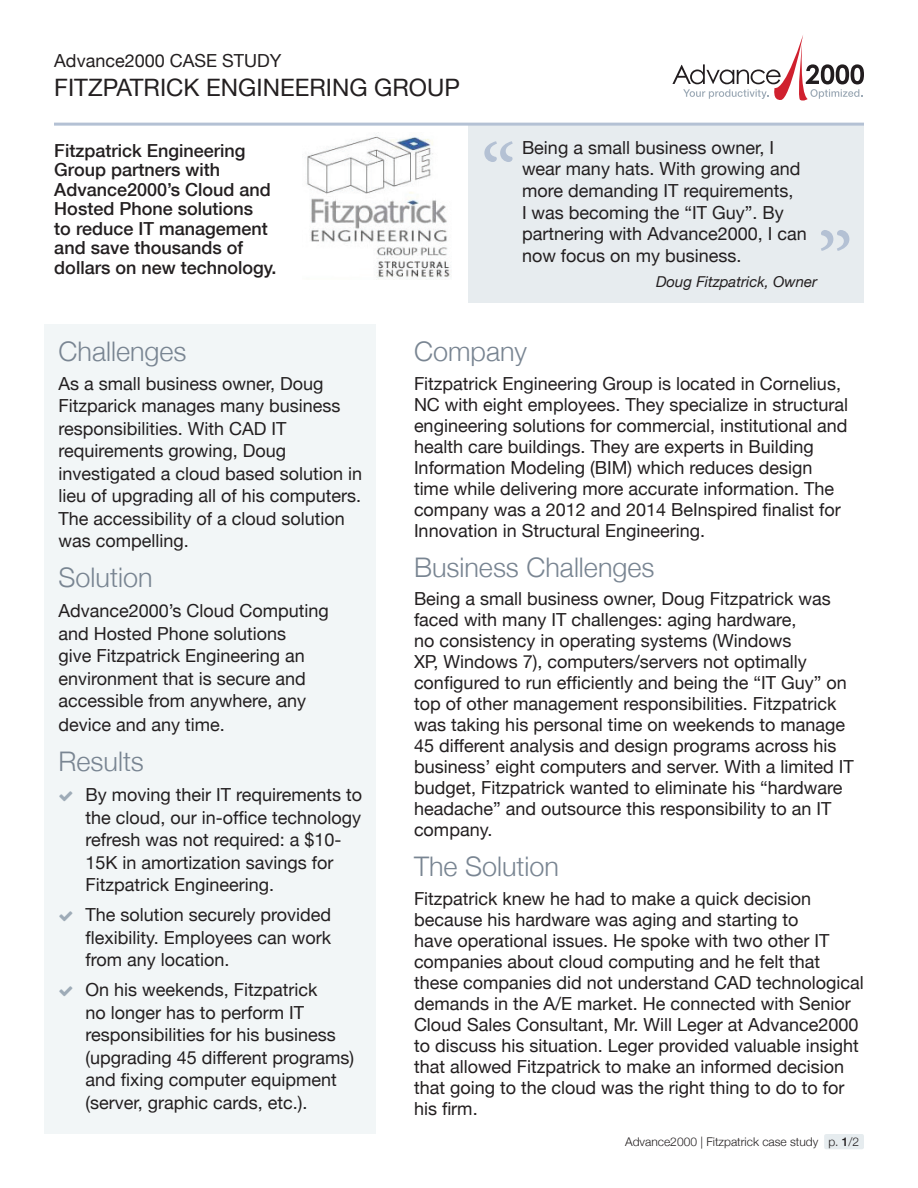
<style>
.page{position:relative;width:918px;height:1188px;background:#fff}
.page>*{position:absolute;margin:0;border:0;box-sizing:border-box;transform-origin:0 0}
.t1{font:300 27px "Helvetica Neue";color:#798592}
.t2{font:24px "Helvetica Neue";color:#231f20}
.t3{font:18px/21px "Helvetica Neue";color:#231f20}
.t4{font:500 18px/19.5px "Helvetica Neue";color:#231f20}
.t5{font:italic 15px "Helvetica Neue";color:#231f20}
.t6{font:300 12px "Helvetica Neue";color:#231f20}
.s1{font-weight:500}
</style>
<div class="page">
<div style="left:824px;top:1134px;width:40px;height:15px;background:#e6ecef;border-radius:2px"></div>
<div style="left:44px;top:324px;width:332px;height:810px;background:#f2f6f7"></div>
<div style="left:468px;top:124px;width:396px;height:178px;background:#e7ecef"></div>
<hr style="left:54px;top:123px;width:810px;height:3px;background:#b4c1d4">
<svg style="left:672px;top:35px;width:192px;height:66px"></svg>
<svg style="left:484px;top:141px;width:29px;height:21px"></svg>
<svg style="left:821px;top:230px;width:28px;height:21px"></svg>
<img style="left:306px;top:132px;width:145px;height:148px">
<p class="t3" style="left:54px;top:52px;width:229px">Advance2000 CASE STUDY</p>
<p class="t2" style="left:54px;top:70px;width:407px">FITZPATRICK ENGINEERING GROUP</p>
<p class="t4" style="left:54px;top:140px;width:224px">Fitzpatrick Engineering<br>Group partners with<br>Advance2000’s Cloud and<br>Hosted Phone solutions<br>to reduce IT management and save thousands of dollars on new technology.</p>
<p class="t3" style="left:522px;top:138px;width:286px;line-height:21.6px">Being a small business owner, I wear many hats. With growing and more demanding IT requirements,<br>I was becoming the “IT Guy”. By partnering with Advance2000, I can now focus on my business.</p>
<p class="t5" style="left:656px;top:271px;width:163px">Doug Fitzpatrick, Owner</p>
<p class="t1" style="left:58px;top:330px;width:130px">Challenges</p>
<p class="t3" style="left:58px;top:373px;width:305px;line-height:22.5px">As a small business owner, Doug<br>Fitzparick manages many business responsibilities. With CAD IT requirements growing, Doug investigated a cloud based solution in lieu of upgrading all of his computers.<br>The accessibility of a cloud solution was compelling.</p>
<p class="t1" style="left:58px;top:556px;width:96px">Solution</p>
<p class="t3" style="left:58px;top:600px;width:272px;line-height:22.8px">Advance2000’s Cloud Computing and Hosted Phone solutions<br>give Fitzpatrick Engineering an environment that is secure and accessible from anywhere, any device and any time.</p>
<p class="t1" style="left:58px;top:740px;width:87px">Results</p>
<p class="t3" style="left:86px;top:785px;width:278px;line-height:22.5px">By moving their IT requirements to the cloud, our in-office technology refresh was not required: a $10-<br>15K in amortization savings for<br>Fitzpatrick Engineering.</p>
<p class="t3" style="left:86px;top:905px;width:247px;line-height:22.5px;text-align:justify">The solution securely provided flexibility. Employees can work from any location.</p>
<p class="t3" style="left:86px;top:980px;width:270px;line-height:22.5px">On his weekends, Fitzpatrick<br>no longer has to perform IT responsibilities for his business (upgrading 45 different programs) and fixing computer equipment (server, graphic cards, etc.).</p>
<p class="t1" style="left:414px;top:330px;width:115px">Company</p>
<p class="t3" style="left:414px;top:374px;width:436px">Fitzpatrick Engineering Group is located in Cornelius, NC with eight employees. They specialize in structural engineering solutions for commercial, institutional and health care buildings. They are experts in Building Information Modeling (BIM) which reduces design time while delivering more accurate information. The company was a 2012 and 2014 BeInspired finalist for Innovation in Structural Engineering.</p>
<p class="t1" style="left:414px;top:545px;width:242px">Business Challenges</p>
<p class="t3" style="left:414px;top:589px;width:441px">Being a small business owner, Doug Fitzpatrick was faced with many IT challenges: aging hardware,<br>no consistency in operating systems (Windows<br>XP, Windows 7), computers/servers not optimally configured to run efficiently and being the “IT Guy” on top of other management responsibilities. Fitzpatrick was taking his personal time on weekends to manage 45 different analysis and design programs across his business’ eight computers and server. With a limited IT budget, Fitzpatrick wanted to eliminate his “hardware headache” and outsource this responsibility to an IT company.</p>
<p class="t1" style="left:414px;top:845px;width:147px">The Solution</p>
<p class="t3" style="left:414px;top:889px;width:451px">Fitzpatrick knew he had to make a quick decision because his hardware was aging and starting to<br>have operational issues. He spoke with two other IT companies about cloud computing and he felt that these companies did not understand CAD technological demands in the A/E market. He connected with Senior Cloud Sales Consultant, Mr. Will Leger at Advance2000 to discuss his situation. Leger provided valuable insight that allowed Fitzpatrick to make an informed decision that going to the cloud was the right thing to do to for his firm.</p>
<p class="t6" style="left:625px;top:1132px;width:236px">Advance2000 | Fitzpatrick case study p. <span class="s1">1</span>/2</p>
</div>
